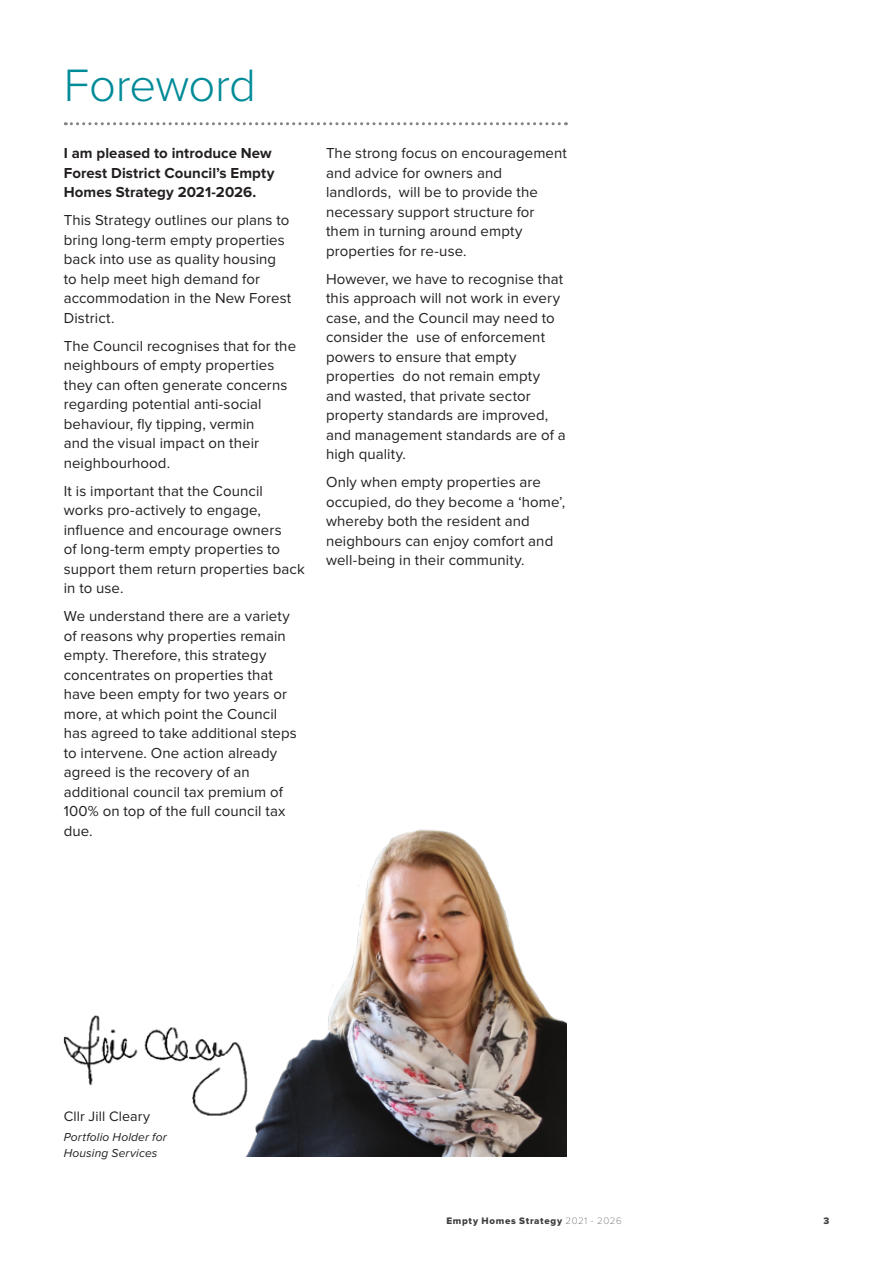
<style>
.page{position:relative;width:893px;height:1263px;background:#fff}
.page>*{position:absolute;margin:0;border:0;box-sizing:border-box;transform-origin:0 0}
.t1{font:300 47.1px "Proxima Nova";letter-spacing:-.015em;color:#008b98}
.t2{font:15px/19.5px "Proxima Nova";letter-spacing:.005em;color:#231f20}
.t3{font:700 15px/19.5px "Proxima Nova";letter-spacing:.005em;color:#231f20}
.t4{font:14.25px "Proxima Nova";letter-spacing:.01em;color:#231f20}
.t5{font:italic 12px/15.9px "Proxima Nova";letter-spacing:.01em;color:#231f20}
.t6{font:9.75px "Proxima Nova Extrabld";letter-spacing:.07em;color:#3e3e3f}
.s1{font-family:"Proxima Nova T";font-weight:100}
</style>
<div class="page">
<svg style="left:65px;top:122px;width:501px;height:3px"></svg>
<img style="left:64px;top:1015px;width:164px;height:101px">
<img style="left:228px;top:829px;width:339px;height:328px">
<p class="t1" style="left:64px;top:57px;width:194px">Foreword</p>
<p class="t3" style="left:64px;top:144px;width:212px">I am pleased to introduce New<br>Forest District Council’s Empty<br>Homes Strategy 2021-2026.</p>
<p class="t2" style="left:64px;top:211px;width:229px">This Strategy outlines our plans to bring long-term empty properties back into use as quality housing to help meet high demand for accommodation in the New Forest<br>District.</p>
<p class="t2" style="left:64px;top:337px;width:234px">The Council recognises that for the neighbours of empty properties they can often generate concerns regarding potential anti-social behaviour, fly tipping, vermin<br>and the visual impact on their neighbourhood.</p>
<p class="t2" style="left:64px;top:482px;width:242px">It is important that the Council works pro-actively to engage, influence and encourage owners<br>of long-term empty properties to support them return properties back in to use.</p>
<p class="t2" style="left:64px;top:607px;width:235px">We understand there are a variety of reasons why properties remain empty. Therefore, this strategy concentrates on properties that have been empty for two years or more, at which point the Council has agreed to take additional steps to intervene. One action already agreed is the recovery of an additional council tax premium of<br>100% on top of the full council tax due.</p>
<p class="t2" style="left:326px;top:144px;width:242px">The strong focus on encouragement and advice for owners and landlords, will be to provide the necessary support structure for them in turning around empty properties for re-use.</p>
<p class="t2" style="left:326px;top:270px;width:241px">However, we have to recognise that this approach will not work in every case, and the Council may need to consider the use of enforcement powers to ensure that empty properties do not remain empty and wasted, that private sector property standards are improved, and management standards are of a high quality.</p>
<p class="t2" style="left:326px;top:473px;width:241px">Only when empty properties are occupied, do they become a ‘home’, whereby both the resident and neighbours can enjoy comfort and well-being in their community.</p>
<p class="t4" style="left:64px;top:1108px;width:88px">Cllr Jill Cleary</p>
<p class="t5" style="left:64px;top:1129px;width:104px">Portfolio Holder for<br>Housing Services</p>
<p class="t6" style="left:446px;top:1215px;width:177px">Empty Homes Strategy <span class="s1">2021 - 2026</span></p>
<p class="t6" style="left:823px;top:1215px;width:7px">3</p>
</div>
